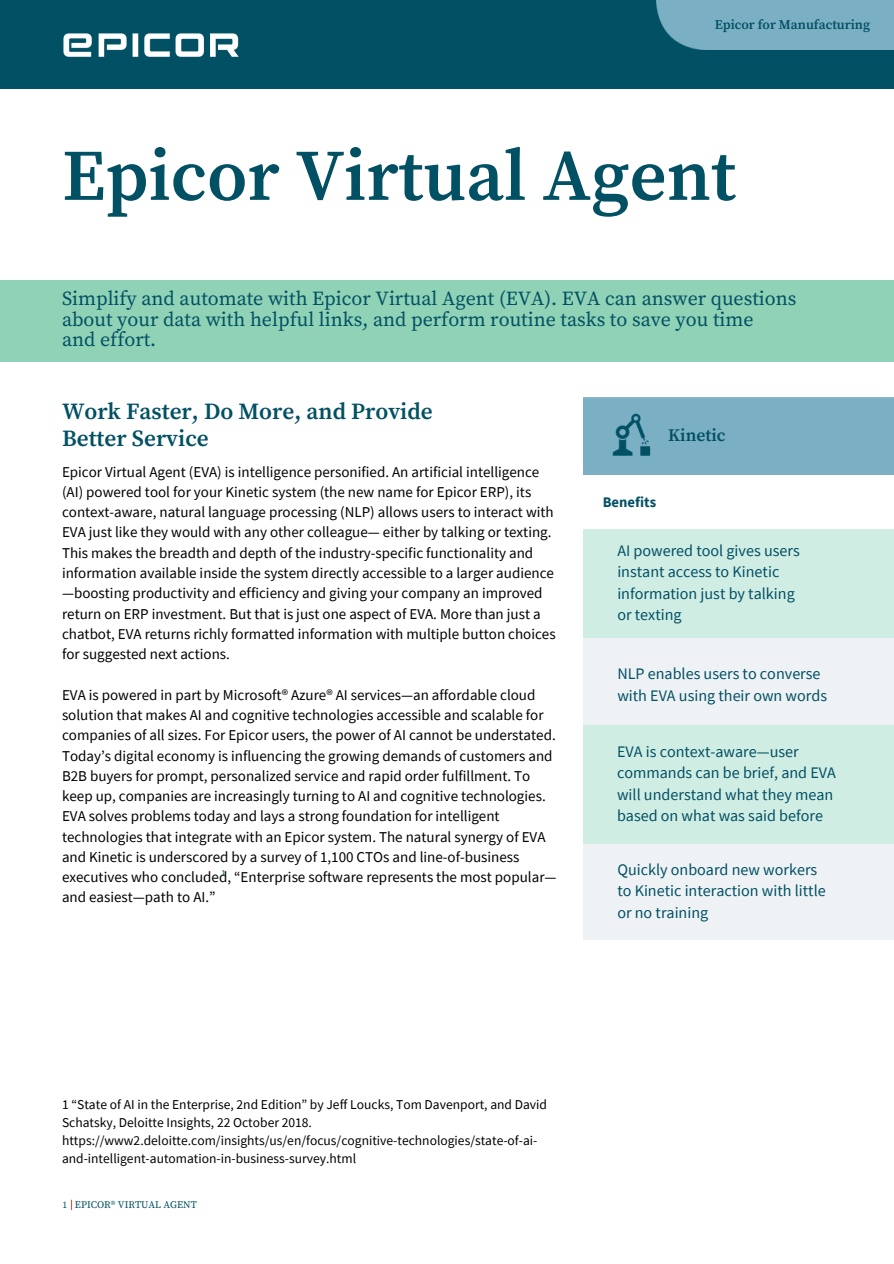
<style>
.page{position:relative;width:894px;height:1264px;background:#fff}
.page>*{position:absolute;margin:0;border:0;box-sizing:border-box;transform-origin:0 0}
.t1{font:600 72.45px "Source Serif Pro";color:#025064}
.t2{font:600 23.1px "Source Serif Pro";color:#025064}
.t3{font:19.95px/20.5px "Source Serif Pro";color:#025064}
.t4{font:600 17.55px "Source Serif Pro";color:#025064}
.t5{font:16.05px/21.5px "Source Sans Pro";color:#025064}
.t6{font:15px/20.2px "Source Sans Pro";color:#000}
.t7{font:700 14.55px "Source Sans Pro";color:#025064}
.t8{font:13.5px/18px "Source Sans Pro";color:#000}
.t9{font:600 13.35px "Source Serif Pro";color:#025064}
.t10{font:10.05px "Source Serif Pro";color:#025064}
.t11{font:9.6px "Source Serif Pro";color:#025064}
.t12{font:9px "Source Sans Pro";color:#025064}
</style>
<div class="page">
<div style="left:0;top:280px;width:893px;height:81px;background:#90d2b5"></div>
<div style="left:0;top:0;width:893px;height:89px;background:#025064"></div>
<div style="left:656px;top:0;width:237px;height:50px;background:#7bafc4"></div>
<img style="left:63px;top:33px;width:176px;height:24px">
<div style="left:583px;top:637px;width:310px;height:96px;background:#eef2f5"></div>
<div style="left:583px;top:529px;width:310px;height:108px;background:#d0ede4"></div>
<div style="left:583px;top:725px;width:310px;height:118px;background:#d0ede4"></div>
<img style="left:602px;top:408px;width:55px;height:55px">
<div style="left:583px;top:843px;width:310px;height:96px;background:#eef2f5"></div>
<p class="t9" style="left:725px;top:15px;width:128px">Epicor for *industry*</p>
<p class="t9" style="left:714px;top:17px;width:157px">Epicor for Manufacturing</p>
<p class="t1" style="left:62px;top:133px;width:675px">Epicor Virtual Agent</p>
<p class="t3" style="left:62px;top:289px;width:735px">Simplify and automate with Epicor Virtual Agent (EVA). EVA can answer questions about your data with helpful links, and perform routine tasks to save you time</p>
<p class="t3" style="left:62px;top:330px;width:96px">and effort.</p>
<p class="t2" style="left:62px;top:397px;width:372px">Work Faster, Do More, and Provide</p>
<p class="t2" style="left:62px;top:424px;width:148px">Better Service</p>
<p class="t6" style="left:62px;top:461px;width:495px">Epicor Virtual Agent (EVA) is intelligence personified. An artificial intelligence (AI) powered tool for your Kinetic system (the new name for Epicor ERP), its context-aware, natural language processing (NLP) allows users to interact with EVA just like they would with any other colleague— either by talking or texting.<br>This makes the breadth and depth of the industry-specific functionality and information available inside the system directly accessible to a larger audience —boosting productivity and efficiency and giving your company an improved return on ERP investment. But that is just one aspect of EVA. More than just a chatbot, EVA returns richly formatted information with multiple button choices for suggested next actions.</p>
<p class="t6" style="left:62px;top:684px;width:496px">EVA is powered in part by Microsoft® Azure® AI services—an affordable cloud solution that makes AI and cognitive technologies accessible and scalable for companies of all sizes. For Epicor users, the power of AI cannot be understated.<br>Today’s digital economy is influencing the growing demands of customers and B2B buyers for prompt, personalized service and rapid order fulfillment. To keep up, companies are increasingly turning to AI and cognitive technologies.<br>EVA solves problems today and lays a strong foundation for intelligent technologies that integrate with an Epicor system. The natural synergy of EVA and Kinetic is underscored by a survey of 1,100 CTOs and line-of-business executives who concluded, “Enterprise software represents the most popular— and easiest—path to AI.”</p>
<p class="t12" style="left:221px;top:866px;width:6px">1</p>
<p class="t4" style="left:668px;top:425px;width:59px">Kinetic</p>
<p class="t7" style="left:602px;top:492px;width:55px">Benefits</p>
<p class="t5" style="left:617px;top:539px;width:184px">AI powered tool gives users instant access to Kinetic information just by talking</p>
<p class="t5" style="left:617px;top:603px;width:66px">or texting</p>
<p class="t5" style="left:617px;top:663px;width:211px">NLP enables users to converse with EVA using their own words</p>
<p class="t5" style="left:617px;top:740px;width:220px">EVA is context-aware—user commands can be brief, and EVA will understand what they mean based on what was said before</p>
<p class="t5" style="left:617px;top:858px;width:201px">Quickly onboard new workers</p>
<p class="t5" style="left:617px;top:879px;width:210px">to Kinetic interaction with little</p>
<p class="t5" style="left:617px;top:901px;width:92px">or no training</p>
<p class="t8" style="left:62px;top:1095px;width:486px">1 “State of AI in the Enterprise, 2nd Edition” by Jeff Loucks, Tom Davenport, and David Schatsky, Deloitte Insights, 22 October 2018. https://www2.deloitte.com/insights/us/en/focus/cognitive-technologies/state-of-ai&shy;and-intelligent-automation-in-business-survey.html</p>
<p class="t11" style="left:62px;top:1198px;width:6px">1</p>
<p class="t10" style="left:75px;top:1198px;width:123px">EPICOR® VIRTUAL AGENT</p>
</div>
